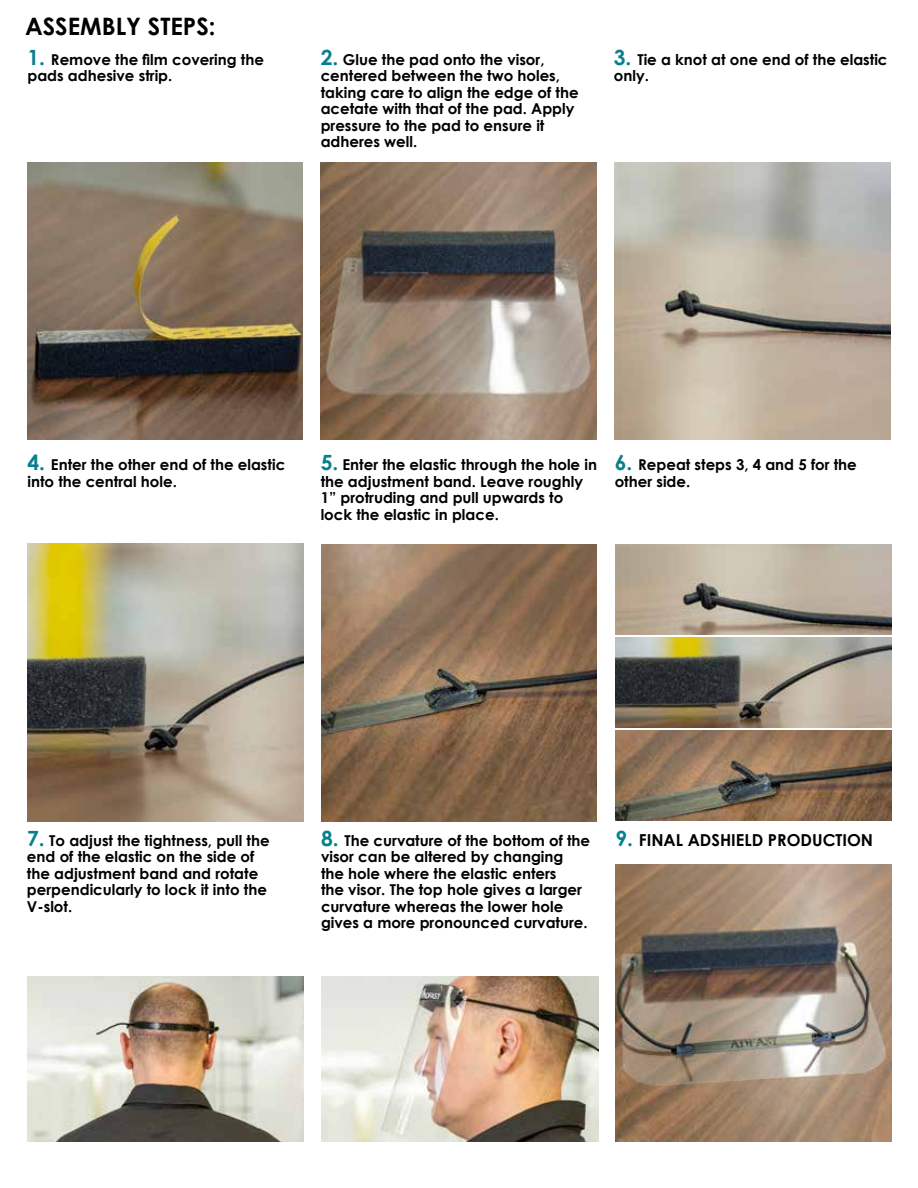
<style>
.page{position:relative;width:918px;height:1188px;background:#fff}
.page>*{position:absolute;margin:0;border:0;box-sizing:border-box;transform-origin:0 0}
.t1{font:700 24px "Century Gothic";color:#000}
.t2{font:700 16.5px "Century Gothic";color:#000}
.t3{font:700 15px/16.5px "Century Gothic";color:#000}
.s1{font-size:21px;color:#087f8c}
</style>
<div class="page">
<img style="left:321px;top:163px;width:276px;height:277px">
<img style="left:27px;top:544px;width:276px;height:278px">
<img style="left:615px;top:163px;width:276px;height:277px">
<img style="left:321px;top:544px;width:276px;height:278px">
<img style="left:615px;top:865px;width:276px;height:276px">
<img style="left:27px;top:163px;width:276px;height:276px">
<img style="left:27px;top:976px;width:277px;height:165px">
<img style="left:321px;top:976px;width:277px;height:165px">
<img style="left:616px;top:544px;width:276px;height:90px">
<img style="left:616px;top:637px;width:275px;height:90px">
<img style="left:616px;top:731px;width:275px;height:90px">
<h1 class="t1" style="left:25px;top:8px;width:192px">ASSEMBLY STEPS:</h1>
<p class="t3" style="left:27px;top:50px;width:238px"><span class="s1">1.</span> Remove the film covering the pads adhesive strip.</p>
<p class="t3" style="left:321px;top:50px;width:259px"><span class="s1">2.</span> Glue the pad onto the visor, centered between the two holes, taking care to align the edge of the acetate with that of the pad. Apply pressure to the pad to ensure it adheres well.</p>
<p class="t3" style="left:614px;top:50px;width:275px"><span class="s1">3.</span> Tie a knot at one end of the elastic only.</p>
<p class="t3" style="left:27px;top:456px;width:259px"><span class="s1">4.</span> Enter the other end of the elastic into the central hole.</p>
<p class="t3" style="left:321px;top:456px;width:278px"><span class="s1">5.</span> Enter the elastic through the hole in the adjustment band. Leave roughly 1” protruding and pull upwards to lock the elastic in place.</p>
<p class="t3" style="left:615px;top:456px;width:244px"><span class="s1">6.</span> Repeat steps 3, 4 and 5 for the other side.</p>
<p class="t3" style="left:27px;top:831px;width:244px"><span class="s1">7.</span> To adjust the tightness, pull the end of the elastic on the side of the adjustment band and rotate perpendicularly to lock it into the<br>V-slot.</p>
<p class="t3" style="left:321px;top:831px;width:271px"><span class="s1">8.</span> The curvature of the bottom of the visor can be altered by changing the hole where the elastic enters<br>the visor. The top hole gives a larger curvature whereas the lower hole gives a more pronounced curvature.</p>
<p class="t2" style="left:615px;top:827px;width:259px"><span class="s1">9.</span> FINAL ADSHIELD PRODUCTION</p>
</div>
